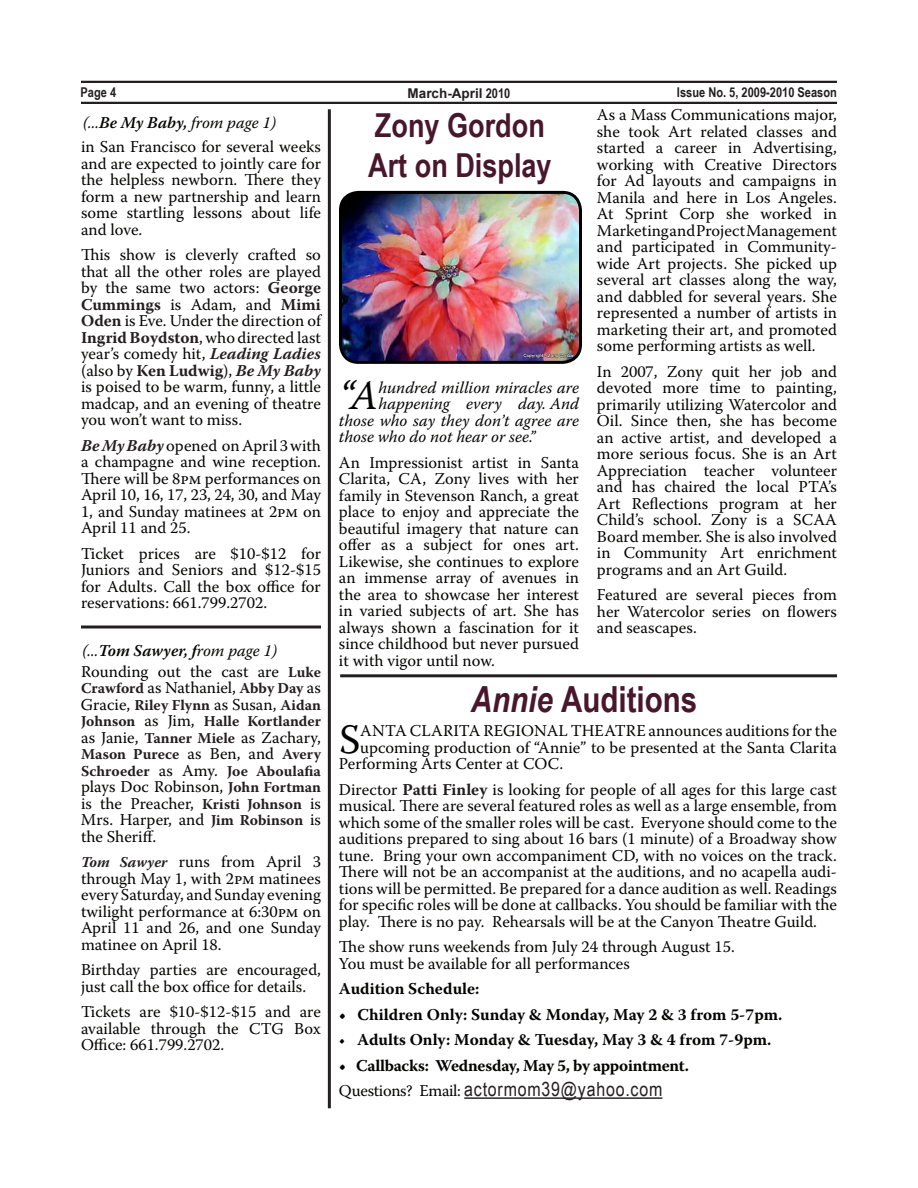
<style>
.page{position:relative;width:918px;height:1188px;background:#fff}
.page>*{position:absolute;margin:0;border:0;box-sizing:border-box;transform-origin:0 0}
.t1{font:italic 41.55px "Warnock Pro";color:#040503}
.t2{font:41.55px "Warnock Pro";color:#040503}
.t3{font:700 36px "Arial Narrow";color:#48172b}
.t4{font:700 33px/39.6px "Arial Narrow";color:#48172b}
.t5{font:19.5px "Arial Narrow";letter-spacing:.04em;color:#231f20}
.t6{font:16.5px/16.5px "Warnock Pro";color:#040503;text-align:justify}
.t7{font:italic 16.5px "Warnock Pro";color:#040503}
.t8{font:700 16.5px "Warnock Pro";color:#040503}
.t9{font:700 16.5px "Warnock Pro";letter-spacing:-.02em;color:#040503}
.t10{font:700 15px/16.5px "Warnock Pro";color:#231f20}
.t11{font:700 13.5px "Arial Narrow";color:#231f20}
.t12{font:700 13.5px "Arial";color:#231f20}
.s1{font-family:"Arial Narrow"}
.s2{font-weight:600}
.s3{font-weight:700;color:#231f20}
.s4{font-weight:700;font-style:italic;color:#231f20}
.s5{font-weight:700;font-size:15px;color:#231f20}
.s6{font-weight:400;font-size:16.5px;color:#040503}
.s7{font-weight:700;font-style:italic;font-size:15px;color:#231f20}
.s8{font-style:italic}
.s9{font-weight:400}
.s10{font-family:"Warnock Pro";font-size:16.5px;color:#040503}
</style>
<div class="page">
<hr style="left:81px;top:81px;width:756px;height:2px;background:#231f20">
<hr style="left:81px;top:102px;width:756px;height:2px;background:#231f20">
<hr style="left:328px;top:109px;width:3px;height:999px;background:#231f20">
<img style="left:340px;top:192px;width:240px;height:170px">
<div style="left:339px;top:191px;width:243px;height:173px;border:3px solid #000;border-radius:18px"></div>
<hr style="left:340px;top:674px;width:497px;height:3px;background:#231f20">
<hr style="left:81px;top:626px;width:240px;height:2px;background:#231f20">
<hr style="left:464px;top:1097px;width:198px;height:2px;background:#231f20">
<p class="t11" style="left:80px;top:82px;width:37px">Page 4</p>
<p class="t12" style="left:408px;top:84px;width:104px">March-April <span class="s1">2010</span></p>
<p class="t11" style="left:677px;top:82px;width:162px">Issue No. 5, 2009-2010 Season</p>
<h3 class="t4" style="left:368px;top:104px;width:185px">Zony Gordon<br>Art on Display</h3>
<p class="t6" style="left:597px;top:106px;width:242px">As a Mass Communications major, she took Art related classes and started a career in Advertising, working with Creative Directors for Ad layouts and campaigns in Manila and here in Los Angeles.<br>At Sprint Corp she worked in Marketing and Project Management and participated in Community&shy;wide Art projects. She picked up several art classes along the way, and dabbled for several years. She represented a number of artists in marketing their art, and promoted some performing artists as well.</p>
<p class="t6" style="left:597px;top:363px;width:242px">In 2007, Zony quit her job and devoted more time to painting, primarily utilizing Watercolor and Oil. Since then, she has become an active artist, and developed a more serious focus. She is an Art Appreciation teacher volunteer and has chaired the local PTA’s Art Reflections program at her Child’s school. Zony is a SCAA Board member. She is also involved in Community Art enrichment programs and an Art Guild.</p>
<p class="t6" style="left:597px;top:586px;width:241px">Featured are several pieces from her Watercolor series on flowers and seascapes.</p>
<p class="t7" style="left:83px;top:112px;width:194px">(...<span class="s2">Be My Baby,</span> from page 1)</p>
<p class="t6" style="left:81px;top:138px;width:242px">in San Francisco for several weeks and are expected to jointly care for the helpless newborn. There they form a new partnership and learn some startling lessons about life and love.</p>
<p class="t6" style="left:81px;top:246px;width:242px">This show is cleverly crafted so that all the other roles are played by the same two actors: <span class="s3">George Cummings</span> is Adam, and <span class="s3">Mimi Oden</span> is Eve. Under the direction of <span class="s3">Ingrid Boydston</span>, who directed last year’s comedy hit, <span class="s4">Leading Ladies </span>(also by <span class="s3">Ken Ludwig</span>), <span class="s4">Be My Baby </span>is poised to be warm, funny, a little madcap, and an evening of theatre you won’t want to miss.</p>
<p class="t6" style="left:81px;top:437px;width:242px"><span class="s4">Be My Baby</span> opened on April 3 with a champagne and wine reception.<br>There will be 8pm performances on April 10, 16, 17, 23, 24, 30, and May 1, and Sunday matinees at 2pm on April 11 and 25.</p>
<p class="t6" style="left:81px;top:545px;width:242px">Ticket prices are $10-$12 for Juniors and Seniors and $12-$15 for Adults. Call the box office for reservations: 661.799.2702.</p>
<h1 class="t1" style="left:339px;top:370px;width:41px">“A</h1>
<p class="t7" style="left:379px;top:377px;width:202px">hundred million miracles are</p>
<p class="t7" style="left:379px;top:394px;width:202px">happening every day. And</p>
<p class="t7" style="left:339px;top:410px;width:242px">those who say they don’t agree are</p>
<p class="t7" style="left:339px;top:427px;width:198px">those who do not hear or see.”</p>
<p class="t6" style="left:339px;top:454px;width:242px">An Impressionist artist in Santa Clarita, CA, Zony lives with her family in Stevenson Ranch, a great place to enjoy and appreciate the beautiful imagery that nature can offer as a subject for ones art.<br>Likewise, she continues to explore an immense array of avenues in the area to showcase her interest in varied subjects of art. She has always shown a fascination for it since childhood but never pursued it with vigor until now.</p>
<p class="t7" style="left:83px;top:640px;width:196px">(...<span class="s2">Tom Sawyer, f</span>rom page 1)</p>
<p class="t6" style="left:81px;top:663px;width:242px">Rounding out the cast are <span class="s5">Luke</span></p>
<p class="t10" style="left:81px;top:680px;width:242px">Crawford <span class="s6">as Nathaniel,</span> Abby Day <span class="s6">as</span></p>
<p class="t6" style="left:81px;top:696px;width:242px">Gracie, <span class="s5">Riley Flynn</span> as Susan, <span class="s5">Aidan</span></p>
<p class="t10" style="left:81px;top:713px;width:242px">Johnson <span class="s6">as Jim,</span> Halle Kortlander</p>
<p class="t6" style="left:81px;top:729px;width:242px">as Janie, <span class="s5">Tanner Miele</span> as Zachary,</p>
<p class="t10" style="left:81px;top:746px;width:242px">Mason Purece <span class="s6">as Ben, and</span> Avery<br>Schroeder <span class="s6">as Amy.</span> Joe Aboulafia</p>
<p class="t6" style="left:81px;top:778px;width:242px">plays Doc Robinson, <span class="s5">John Fortman </span>is the Preacher, <span class="s5">Kristi Johnson</span> is Mrs. Harper, and <span class="s5">Jim Robinson</span> is the Sheriff.</p>
<p class="t6" style="left:81px;top:853px;width:242px"><span class="s7">Tom Sawyer</span> runs from April 3 through May 1, with 2pm matinees every Saturday, and Sunday evening twilight performance at 6:30pm on April 11 and 26, and one Sunday matinee on April 18.</p>
<p class="t6" style="left:81px;top:961px;width:241px">Birthday parties are encouraged, just call the box office for details.</p>
<p class="t6" style="left:81px;top:1003px;width:242px">Tickets are $10-$12-$15 and are available through the CTG Box Office: 661.799.2702.</p>
<h2 class="t3" style="left:471px;top:672px;width:228px"><span class="s8">Annie</span> Auditions</h2>
<h1 class="t2" style="left:339px;top:714px;width:23px">S</h1>
<p class="t6" style="left:360px;top:722px;width:478px">ANTA CLARITA REGIONAL THEATRE announces auditions for the</p>
<p class="t6" style="left:360px;top:739px;width:478px">upcoming production of “Annie” to be presented at the Santa Clarita</p>
<p class="t6" style="left:339px;top:755px;width:226px">Performing Arts Center at COC.</p>
<p class="t6" style="left:339px;top:781px;width:500px">Director <span class="s3">Patti Finley</span> is looking for people of all ages for this large cast musical. There are several featured roles as well as a large ensemble, from which some of the smaller roles will be cast. Everyone should come to the auditions prepared to sing about 16 bars (1 minute) of a Broadway show tune. Bring your own accompaniment CD, with no voices on the track.<br>There will not be an accompanist at the auditions, and no acapella audi&shy;tions will be permitted. Be prepared for a dance audition as well. Readings for specific roles will be done at callbacks. You should be familiar with the play. There is no pay. Rehearsals will be at the Canyon Theatre Guild.</p>
<p class="t6" style="left:339px;top:938px;width:397px">The show runs weekends from July 24 through August 15.<br>You must be available for all performances</p>
<p class="t8" style="left:339px;top:979px;width:142px">Audition Schedule:</p>
<p class="t8" style="left:339px;top:1004px;width:445px">• Children Only: Sunday &amp; Monday, May 2 &amp; 3 from 5-7pm.</p>
<p class="t8" style="left:339px;top:1030px;width:434px"><span class="s9">•</span> Adults Only: Monday &amp; Tuesday, May 3 &amp; 4 from 7-9pm.</p>
<p class="t9" style="left:339px;top:1055px;width:351px">• Callbacks: Wednesday, May 5, by appointment.</p>
<p class="t5" style="left:339px;top:1075px;width:325px"><span class="s10">Questions? Email:</span> actormom39@yahoo.com</p>
</div>
